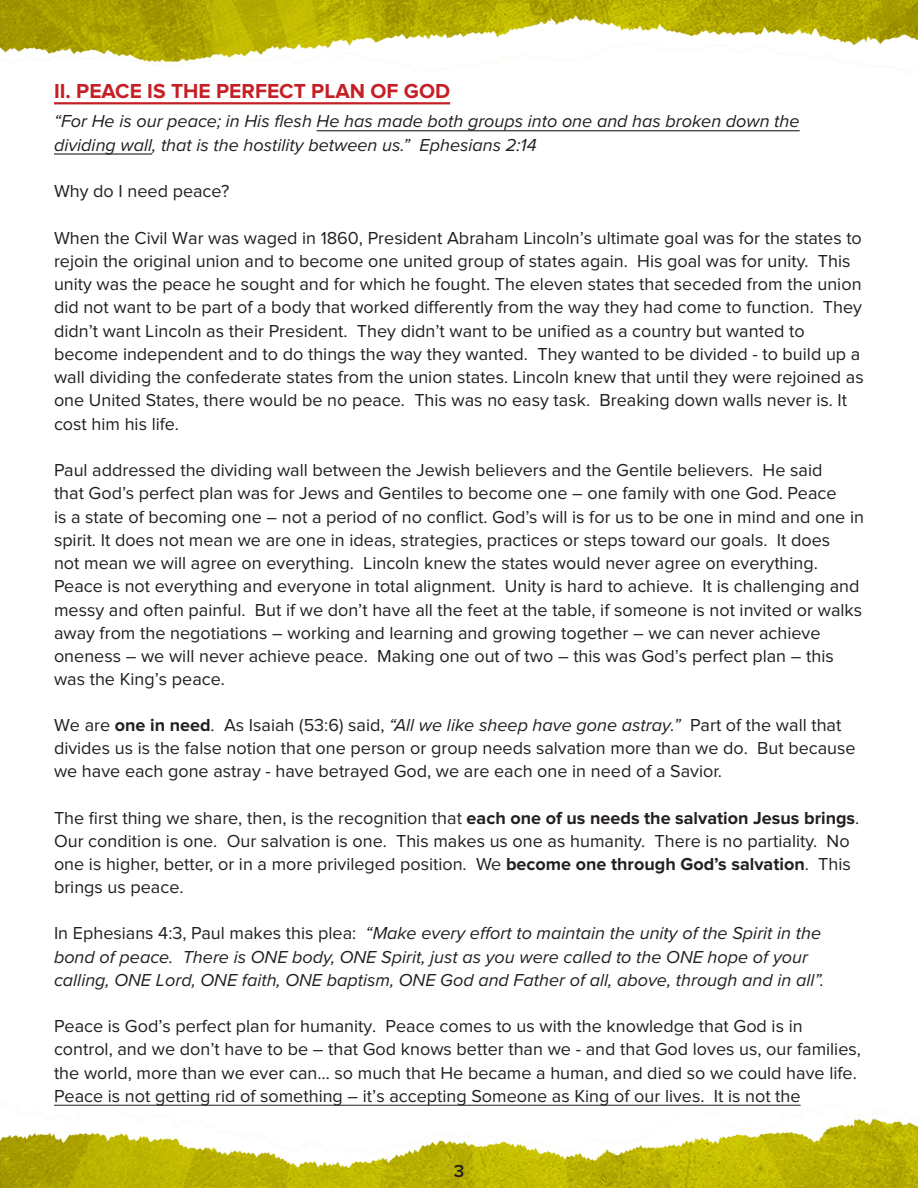
<style>
.page{position:relative;width:918px;height:1188px;background:#fff}
.page>*{position:absolute;margin:0;border:0;box-sizing:border-box;transform-origin:0 0}
.Paragraph_Head{font:700 21px "Proxima Nova";color:#c42026}
.Body_Copy_No_Indent{font:18px/23.2px "Proxima Nova";color:#231f20}
.Body_Copy_No_Indent-2{font:italic 18px/23.2px "Proxima Nova";color:#231f20}
.t1{font:600 18px "Proxima Nova";color:#231f20}
.s1{font-weight:700}
.s2{font-style:italic}
.s3{font-style:normal}
</style>
<div class="page">
<img style="left:0;top:0;width:918px;height:1188px">
<hr style="left:54px;top:102px;width:396px;height:2px;background:#c42026">
<hr style="left:317px;top:130px;width:483px;height:1px;background:#231f20">
<hr style="left:54px;top:153px;width:98px;height:2px;background:#231f20">
<hr style="left:54px;top:1105px;width:747px;height:1px;background:#231f20">
<p class="Paragraph_Head" style="left:54px;top:79px;width:398px">II. PEACE IS THE PERFECT PLAN OF GOD</p>
<p class="Body_Copy_No_Indent-2" style="left:54px;top:109px;width:747px">“For He is our peace; in His flesh He has made both groups into one and has broken down the dividing wall, that is the hostility between us.” Ephesians 2:14</p>
<p class="Body_Copy_No_Indent" style="left:54px;top:180px;width:177px">Why do I need peace?</p>
<p class="Body_Copy_No_Indent" style="left:54px;top:226px;width:811px">When the Civil War was waged in 1860, President Abraham Lincoln’s ultimate goal was for the states to rejoin the original union and to become one united group of states again. His goal was for unity. This unity was the peace he sought and for which he fought. The eleven states that seceded from the union did not want to be part of a body that worked differently from the way they had come to function. They didn’t want Lincoln as their President. They didn’t want to be unified as a country but wanted to become independent and to do things the way they wanted. They wanted to be divided - to build up a wall dividing the confederate states from the union states. Lincoln knew that until they were rejoined as one United States, there would be no peace. This was no easy task. Breaking down walls never is. It cost him his life.</p>
<p class="Body_Copy_No_Indent" style="left:54px;top:459px;width:812px">Paul addressed the dividing wall between the Jewish believers and the Gentile believers. He said<br>that God’s perfect plan was for Jews and Gentiles to become one – one family with one God. Peace<br>is a state of becoming one – not a period of no conflict. God’s will is for us to be one in mind and one in spirit. It does not mean we are one in ideas, strategies, practices or steps toward our goals. It does<br>not mean we will agree on everything. Lincoln knew the states would never agree on everything.<br>Peace is not everything and everyone in total alignment. Unity is hard to achieve. It is challenging and messy and often painful. But if we don’t have all the feet at the table, if someone is not invited or walks away from the negotiations – working and learning and growing together – we can never achieve oneness – we will never achieve peace. Making one out of two – this was God’s perfect plan – this was the King’s peace.</p>
<p class="Body_Copy_No_Indent" style="left:54px;top:713px;width:803px">We are <span class="s1">one in need</span>. As Isaiah (53:6) said, <span class="s2">“All we like sheep have gone astray.”</span> Part of the wall that divides us is the false notion that one person or group needs salvation more than we do. But because we have each gone astray - have betrayed God, we are each one in need of a Savior.</p>
<p class="Body_Copy_No_Indent" style="left:54px;top:806px;width:807px">The first thing we share, then, is the recognition that <span class="s1">each one of us needs the salvation Jesus brings</span>.<br>Our condition is one. Our salvation is one. This makes us one as humanity. There is no partiality. No one is higher, better, or in a more privileged position. We <span class="s1">become one through God’s salvation</span>. This brings us peace.</p>
<p class="Body_Copy_No_Indent-2" style="left:54px;top:921px;width:772px"><span class="s3">In Ephesians 4:3, Paul makes this plea:</span> “Make every effort to maintain the unity of the Spirit in the bond of peace. There is ONE body, ONE Spirit, just as you were called to the ONE hope of your calling, ONE Lord, ONE faith, ONE baptism, ONE God and Father of all, above, through and in all”.</p>
<p class="Body_Copy_No_Indent" style="left:54px;top:1015px;width:809px">Peace is God’s perfect plan for humanity. Peace comes to us with the knowledge that God is in control, and we don’t have to be – that God knows better than we - and that God loves us, our families, the world, more than we ever can… so much that He became a human, and died so we could have life.<br>Peace is not getting rid of something – it’s accepting Someone as King of our lives. It is not the</p>
<p class="t1" style="left:454px;top:1160px;width:12px">3</p>
</div>
